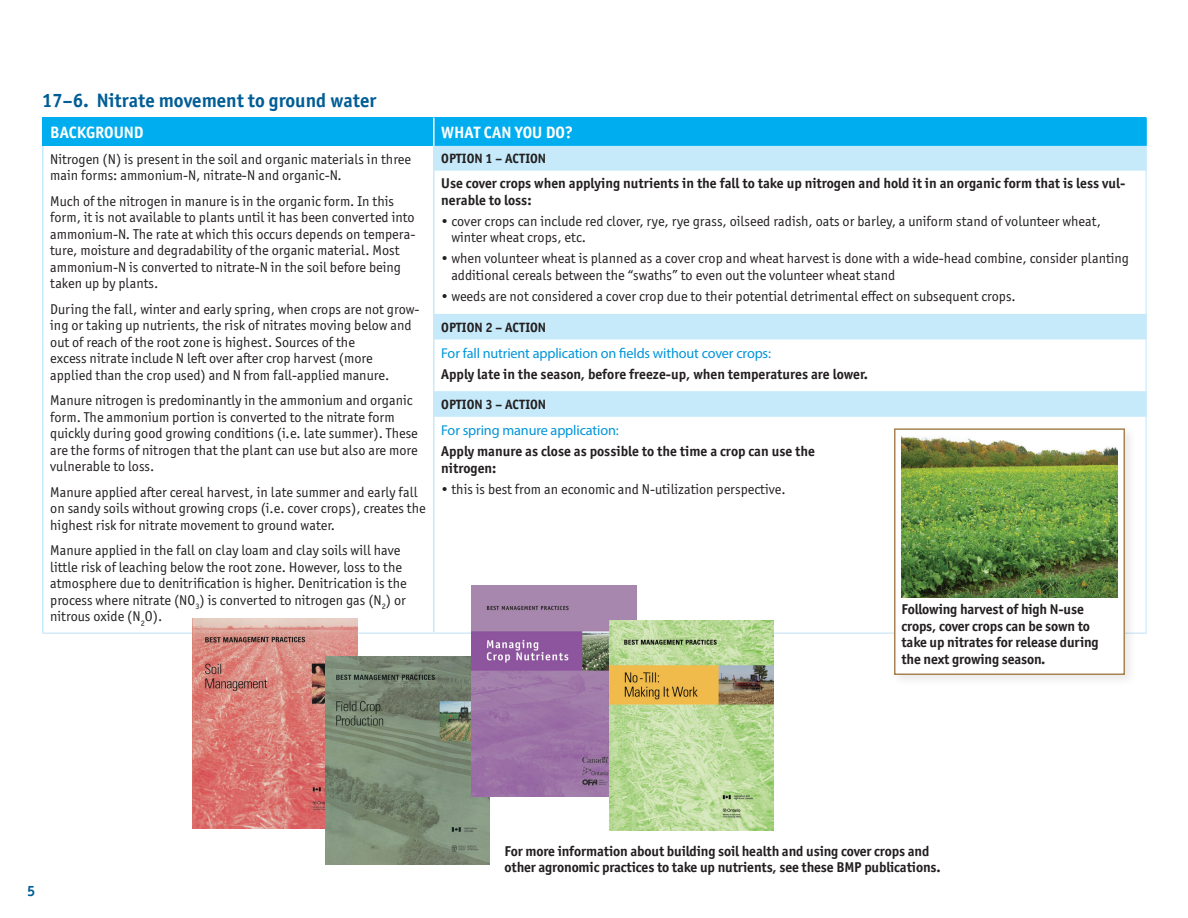
<style>
.page{position:relative;width:1188px;height:918px;background:#fff}
.page>*{position:absolute;margin:0;border:0;box-sizing:border-box;transform-origin:0 0}
.t1{font:700 19.5px "Officina Sans ITC Pro";color:#005d95}
.t2{font:700 16.5px "Officina Sans ITC Pro";color:#fff}
.t3{font:700 15px "Officina Sans ITC Pro";color:#005d95}
.t4{font:14.25px/16.5px "Officina Sans ITC Pro";color:#231f20}
.t5{font:700 14.25px/16.5px "Officina Sans ITC Pro";letter-spacing:-.005em;color:#231f20}
.t6{font:14.25px "Myriad Pro";letter-spacing:-.01em;color:#0095d9}
.t7{font:700 13.5px "Officina Sans ITC Pro";color:#231f20}
.s1{font-weight:700}
</style>
<div class="page">
<div style="left:43px;top:118px;width:391px;height:28px;background:#00aeef"></div>
<div style="left:434px;top:118px;width:712px;height:28px;background:#00aeef"></div>
<svg style="left:435px;top:146px;width:710px;height:271px"></svg>
<hr style="left:42px;top:146px;width:2px;height:25px;background:#c6eafa">
<hr style="left:42px;top:171px;width:2px;height:143px;background:#c6eafa">
<hr style="left:433px;top:171px;width:2px;height:143px;background:#c6eafa">
<hr style="left:42px;top:314px;width:2px;height:25px;background:#c6eafa">
<hr style="left:42px;top:339px;width:2px;height:52px;background:#c6eafa">
<hr style="left:433px;top:339px;width:2px;height:52px;background:#c6eafa">
<hr style="left:42px;top:391px;width:2px;height:26px;background:#c6eafa">
<hr style="left:42px;top:417px;width:2px;height:215px;background:#c6eafa">
<hr style="left:433px;top:417px;width:2px;height:215px;background:#c6eafa">
<hr style="left:433px;top:118px;width:2px;height:28px;background:#fff">
<hr style="left:1145px;top:171px;width:2px;height:143px;background:#d4effb">
<hr style="left:1145px;top:339px;width:2px;height:52px;background:#d4effb">
<hr style="left:1145px;top:417px;width:2px;height:215px;background:#d4effb">
<hr style="left:1145px;top:118px;width:2px;height:28px;background:#00aeef">
<hr style="left:433px;top:146px;width:2px;height:25px;background:#c6eafa">
<hr style="left:1145px;top:146px;width:2px;height:25px;background:#c6eafa">
<hr style="left:433px;top:314px;width:2px;height:25px;background:#c6eafa">
<hr style="left:1145px;top:314px;width:2px;height:25px;background:#c6eafa">
<hr style="left:433px;top:391px;width:2px;height:26px;background:#c6eafa">
<hr style="left:1145px;top:391px;width:2px;height:26px;background:#c6eafa">
<hr style="left:42px;top:632px;width:392px;height:2px;background:#d4e9f7">
<hr style="left:434px;top:632px;width:713px;height:2px;background:#d4e9f7">
<hr style="left:42px;top:118px;width:2px;height:28px;background:#00aeef">
<div style="left:890px;top:425px;width:248px;height:263px;background:#231f20;opacity:.1"></div>
<div style="left:894px;top:428px;width:231px;height:247px;background:#fff;border:2px solid #a68351"></div>
<img style="left:902px;top:437px;width:216px;height:161px">
<img style="left:193px;top:618px;width:164px;height:211px">
<img style="left:325px;top:656px;width:165px;height:208px">
<img style="left:472px;top:586px;width:164px;height:210px">
<img style="left:609px;top:620px;width:165px;height:211px">
<h1 class="t1" style="left:42px;top:88px;width:336px">17–6. Nitrate movement to ground water</h1>
<p class="t2" style="left:50px;top:122px;width:95px">BACKGROUND</p>
<p class="t2" style="left:441px;top:122px;width:133px">WHAT CAN YOU DO?</p>
<p class="t4" style="left:50px;top:151px;width:362px">Nitrogen (N) is present in the soil and organic materials in three main forms: ammonium-N, nitrate-N and organic-N.</p>
<p class="t4" style="left:50px;top:193px;width:367px">Much of the nitrogen in manure is in the organic form. In this form, it is not available to plants until it has been converted into ammonium-N. The rate at which this occurs depends on tempera&shy;ture, moisture and degradability of the organic material. Most ammonium-N is converted to nitrate-N in the soil before being taken up by plants.</p>
<p class="t4" style="left:50px;top:301px;width:371px">During the fall, winter and early spring, when crops are not grow&shy;ing or taking up nutrients, the risk of nitrates moving below and out of reach of the root zone is highest. Sources of the<br>excess nitrate include N left over after crop harvest (more<br>applied than the crop used) and N from fall-applied manure.</p>
<p class="t4" style="left:50px;top:392px;width:369px">Manure nitrogen is predominantly in the ammonium and organic form. The ammonium portion is converted to the nitrate form quickly during good growing conditions (i.e. late summer). These are the forms of nitrogen that the plant can use but also are more vulnerable to loss.</p>
<p class="t4" style="left:50px;top:484px;width:377px">Manure applied after cereal harvest, in late summer and early fall on sandy soils without growing crops (i.e. cover crops), creates the highest risk for nitrate movement to ground water.</p>
<p class="t4" style="left:50px;top:542px;width:358px">Manure applied in the fall on clay loam and clay soils will have little risk of leaching below the root zone. However, loss to the atmosphere due to denitrification is higher. Denitrication is the process where nitrate (NO<sub>3</sub>) is converted to nitrogen gas (N<sub>2</sub>) or nitrous oxide (N<sub>2</sub>O).</p>
<p class="t7" style="left:441px;top:150px;width:106px">OPTION 1 – ACTION</p>
<p class="t5" style="left:441px;top:175px;width:686px">Use cover crops when applying nutrients in the fall to take up nitrogen and hold it in an organic form that is less vul&shy;nerable to loss:</p>
<p class="t4" style="left:451px;top:213px;width:651px;text-indent:-10px">• cover crops can include red clover, rye, rye grass, oilseed radish, oats or barley, a uniform stand of volunteer wheat, winter wheat crops, etc.</p>
<p class="t4" style="left:451px;top:250px;width:679px;text-indent:-10px">• when volunteer wheat is planned as a cover crop and wheat harvest is done with a wide-head combine, consider planting additional cereals between the “swaths” to even out the volunteer wheat stand</p>
<p class="t4" style="left:441px;top:288px;width:576px">• weeds are not considered a cover crop due to their potential detrimental effect on subsequent crops.</p>
<p class="t7" style="left:441px;top:319px;width:106px">OPTION 2 – ACTION</p>
<p class="t6" style="left:441px;top:345px;width:331px">For fall nutrient application on fields without cover crops:</p>
<p class="t5" style="left:441px;top:366px;width:428px">Apply late in the season, before freeze-up, when temperatures are lower.</p>
<p class="t7" style="left:441px;top:396px;width:106px">OPTION 3 – ACTION</p>
<p class="t6" style="left:441px;top:422px;width:179px">For spring manure application:</p>
<p class="t5" style="left:441px;top:443px;width:375px">Apply manure as close as possible to the time a crop can use the nitrogen:</p>
<p class="t4" style="left:441px;top:481px;width:346px"><span class="s1">•</span> this is best from an economic and N-utilization perspective.</p>
<p class="t5" style="left:902px;top:601px;width:199px">Following harvest of high N-use crops, cover crops can be sown to take up nitrates for release during the next growing season.</p>
<p class="t3" style="left:27px;top:882px;width:10px">5</p>
<p class="t5" style="left:505px;top:842px;width:438px">For more information about building soil health and using cover crops and other agronomic practices to take up nutrients, see these BMP publications.</p>
</div>
